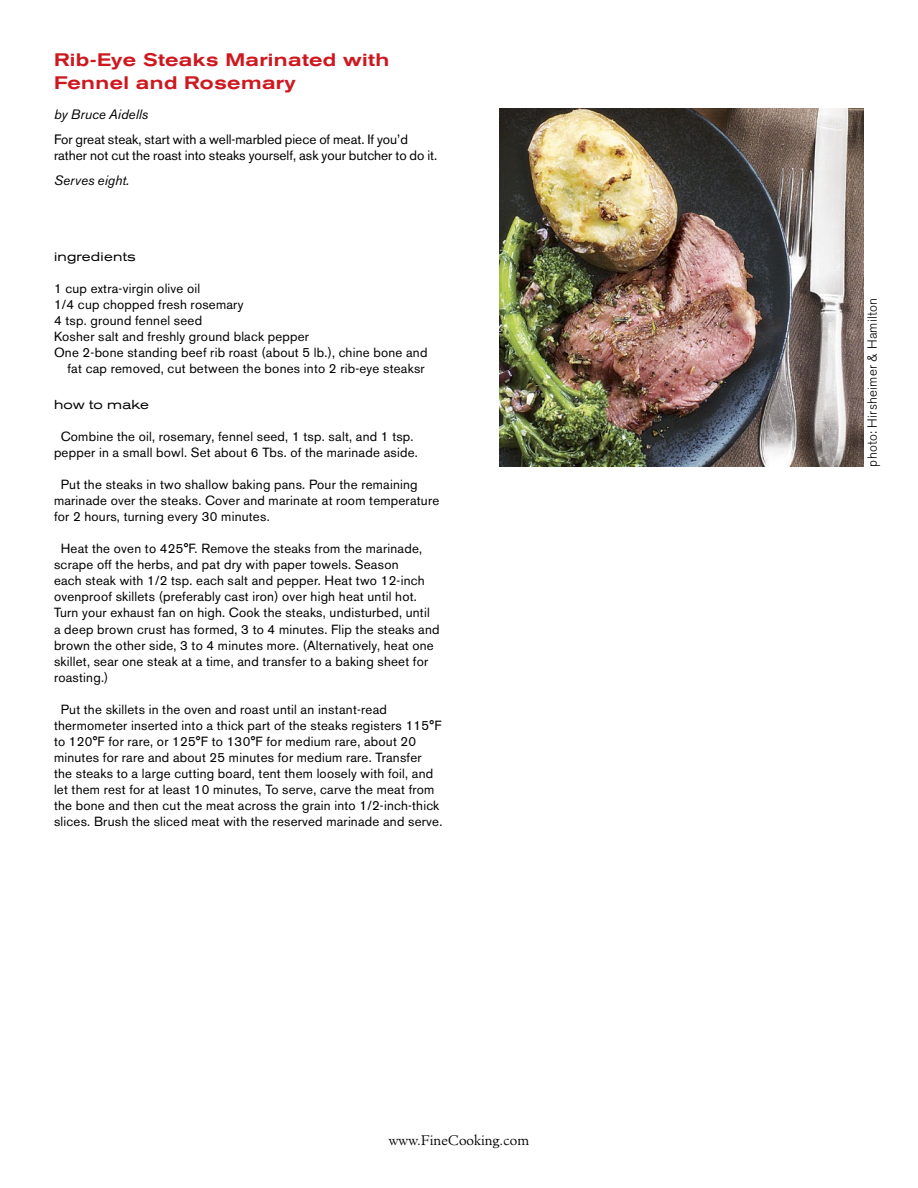
<style>
.page{position:relative;width:918px;height:1188px;background:#fff}
.page>*{position:absolute;margin:0;border:0;box-sizing:border-box;transform-origin:0 0}
.t1{font:500 expanded 18px "Akzidenz Grotesk BE";letter-spacing:.02em;color:#ce181f}
.t2{font:13.5px/16px "Akzidenz Grotesk BE";color:#000}
.t3{font:italic 13.5px "Akzidenz Grotesk BE";color:#000}
.t4{font:300 13.5px "Minister";color:#000}
.t5{font:13.2px/16px "Akzidenz Grotesk BE";letter-spacing:.02em;color:#000}
.t6{font:300 13.2px "Akzidenz Grotesk BE";letter-spacing:.02em;color:#000}
.t7{font:expanded 12.9px "Akzidenz Grotesk BE";letter-spacing:.015em;color:#000}
</style>
<div class="page">
<img style="left:500px;top:108px;width:364px;height:358px">
<h1 class="t1" style="left:54px;top:49px;width:337px">Rib-Eye Steaks Marinated with</h1>
<h1 class="t1" style="left:54px;top:72px;width:243px">Fennel and Rosemary</h1>
<p class="t3" style="left:54px;top:106px;width:96px">by Bruce Aidells</p>
<p class="t2" style="left:54px;top:132px;width:385px">For great steak, start with a well-marbled piece of meat. If you’d rather not cut the roast into steaks yourself, ask your butcher to do it.</p>
<p class="t3" style="left:54px;top:172px;width:77px">Serves eight.</p>
<p class="t7" style="left:54px;top:249px;width:83px">ingredients</p>
<p class="t5" style="left:54px;top:280px;width:148px">1 cup extra-virgin olive oil</p>
<p class="t5" style="left:54px;top:296px;width:191px">1/4 cup chopped fresh rosemary</p>
<p class="t5" style="left:54px;top:313px;width:150px">4 tsp. ground fennel seed</p>
<p class="t5" style="left:54px;top:329px;width:257px">Kosher salt and freshly ground black pepper</p>
<p class="t5" style="left:54px;top:345px;width:375px">One 2-bone standing beef rib roast (about 5 lb.), chine bone and</p>
<p class="t5" style="left:68px;top:361px;width:359px">fat cap removed, cut between the bones into 2 rib-eye steaksr</p>
<p class="t7" style="left:54px;top:396px;width:97px">how to make</p>
<p class="t5" style="left:54px;top:428px;width:365px;text-align:center">Combine the oil, rosemary, fennel seed, 1 tsp. salt, and 1 tsp. pepper in a small bowl. Set about 6 Tbs. of the marinade aside.</p>
<p class="t5" style="left:54px;top:476px;width:387px;text-indent:7px">Put the steaks in two shallow baking pans. Pour the remaining marinade over the steaks. Cover and marinate at room temperature for 2 hours, turning every 30 minutes.</p>
<p class="t5" style="left:54px;top:541px;width:387px;text-indent:7px">Heat the oven to 425°F. Remove the steaks from the marinade, scrape off the herbs, and pat dry with paper towels. Season<br>each steak with 1/2 tsp. each salt and pepper. Heat two 12-inch ovenproof skillets (preferably cast iron) over high heat until hot.<br>Turn your exhaust fan on high. Cook the steaks, undisturbed, until a deep brown crust has formed, 3 to 4 minutes. Flip the steaks and brown the other side, 3 to 4 minutes more. (Alternatively, heat one skillet, sear one steak at a time, and transfer to a baking sheet for roasting.)</p>
<p class="t5" style="left:54px;top:701px;width:390px;text-indent:7px">Put the skillets in the oven and roast until an instant-read thermometer inserted into a thick part of the steaks registers 115°F to 120°F for rare, or 125°F to 130°F for medium rare, about 20 minutes for rare and about 25 minutes for medium rare. Transfer the steaks to a large cutting board, tent them loosely with foil, and let them rest for at least 10 minutes, To serve, carve the meat from the bone and then cut the meat across the grain into 1/2-inch-thick slices. Brush the sliced meat with the reserved marinade and serve.</p>
<p class="t4" style="left:389px;top:1132px;width:142px">www.FineCooking.com</p>
<p class="t6" style="left:865px;top:467px;width:170px;rotate:-90deg">photo: Hirsheimer &amp; Hamilton</p>
</div>
